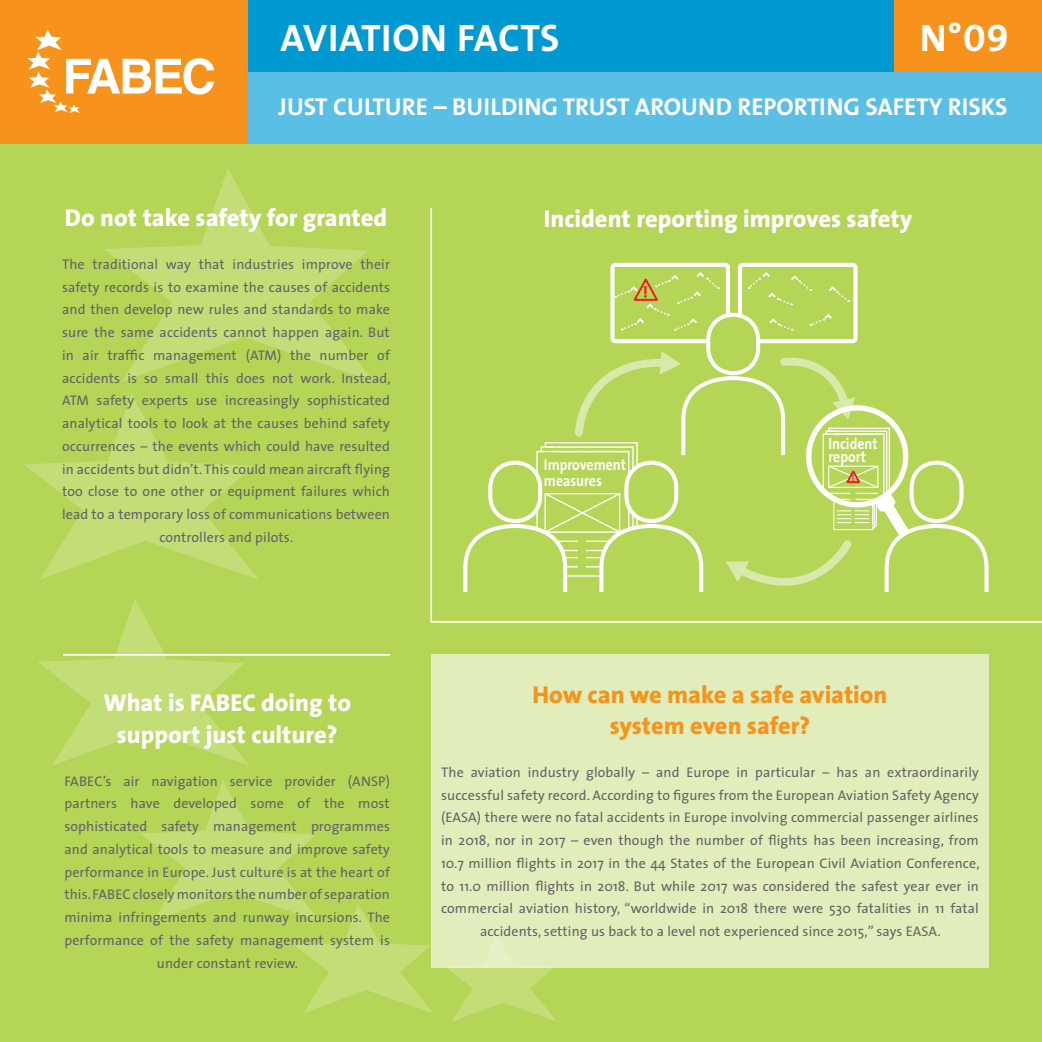
<style>
.page{position:relative;width:1042px;height:1042px;background:#fff}
.page>*{position:absolute;margin:0;border:0;box-sizing:border-box;transform-origin:0 0}
.t1{font:700 38.5px "The Sans B7";letter-spacing:.01em;color:#fff}
.t2{font:700 38.5px "The Sans";color:#fff}
.t3{font:800 24.5px/31.5px "The Sans";color:#fff;text-align:center}
.t4{font:700 24.5px "The Sans B7";color:#fff}
.t5{font:800 24.5px/31.5px "The Sans";color:#f7931d;text-align:center}
.t6{font:19.43px "The Sans Bold Caps";color:#ee1d23;scale:.89 1}
.t7{font:700 15.75px/12.6px "The Sans";color:#fff;scale:.88 1}
.t8{font:14px/22.8px "The Sans";letter-spacing:.01em;color:#636366;text-align:center}
.t9{font:10.15px "The Sans Bold Caps";color:#ee1d23;scale:.89 1}
.s1{font-family:"The Sans Bold Caps";font-weight:400}
</style>
<div class="page">
<div style="left:0;top:2px;width:1042px;height:1040px;background:#b5d557"></div>
<div style="left:0;top:0;width:248px;height:144px;background:#f7931d"></div>
<div style="left:248px;top:0;width:646px;height:72px;background:#0099d1"></div>
<div style="left:894px;top:0;width:148px;height:72px;background:#f7931d"></div>
<div style="left:248px;top:72px;width:794px;height:72px;background:#59bfe5"></div>
<svg style="left:27px;top:29px;width:187px;height:84px"></svg>
<svg style="left:444px;top:967px;width:113px;height:54px"></svg>
<svg style="left:141px;top:780px;width:293px;height:233px"></svg>
<svg style="left:38px;top:599px;width:211px;height:167px"></svg>
<svg style="left:24px;top:395px;width:235px;height:185px"></svg>
<svg style="left:104px;top:169px;width:271px;height:213px"></svg>
<div style="left:431px;top:654px;width:558px;height:313px;background:#e1eebb"></div>
<hr style="left:63px;top:654px;width:327px;height:2px;background:#fff">
<svg style="left:430px;top:207px;width:612px;height:416px"></svg>
<p class="t1" style="left:280px;top:17px;width:281px">AVIATION FACTS</p>
<p class="t2" style="left:920px;top:5px;width:91px">N°<span class="s1">09</span></p>
<p class="t4" style="left:278px;top:94px;width:730px">JUST CULTURE – BUILDING TRUST AROUND REPORTING SAFETY RISKS</p>
<p class="t3" style="left:65px;top:202px;width:324px">Do not take safety for granted</p>
<p class="t8" style="left:62px;top:252px;width:330px">The traditional way that industries improve their safety records is to examine the causes of accidents and then develop new rules and standards to make sure the same accidents cannot happen again. But in air traffic management (ATM) the number of accidents is so small this does not work. Instead, ATM safety experts use increasingly sophisticated analytical tools to look at the causes behind safety occurrences – the events which could have resulted in accidents but didn’t. This could mean aircraft flying too close to one other or equipment failures which lead to a temporary loss of communications between controllers and pilots.</p>
<p class="t3" style="left:544px;top:202px;width:370px">Incident reporting improves safety</p>
<p class="t6" style="left:643px;top:274px;width:7px">!</p>
<p class="t7" style="left:544px;top:456px;width:95px;line-height:16.1px">Improvement measures</p>
<p class="t7" style="left:828px;top:437px;width:57px">Incident report</p>
<p class="t9" style="left:852px;top:469px;width:4px">!</p>
<p class="t3" style="left:103px;top:687px;width:249px">What is FABEC doing to support just culture?</p>
<p class="t8" style="left:64px;top:769px;width:327px">FABEC’s air navigation service provider (ANSP) partners have developed some of the most sophisticated safety management programmes and analytical tools to measure and improve safety performance in Europe. Just culture is at the heart of this. FABEC closely monitors the number of separation minima infringements and runway incursions. The performance of the safety management system is under constant review.</p>
<p class="t5" style="left:532px;top:678px;width:356px">How can we make a safe aviation system even safer?</p>
<p class="t8" style="left:441px;top:760px;width:540px">The aviation industry globally – and Europe in particular – has an extraordinarily successful safety record. According to figures from the European Aviation Safety Agency (EASA) there were no fatal accidents in Europe involving commercial passenger airlines in 2018, nor in 2017 – even though the number of flights has been increasing, from 10.7 million flights in 2017 in the 44 States of the European Civil Aviation Conference, to 11.0 million flights in 2018. But while 2017 was considered the safest year ever in commercial aviation history, “worldwide in 2018 there were 530 fatalities in 11 fatal accidents, setting us back to a level not experienced since 2015,” says EASA.</p>
</div>
